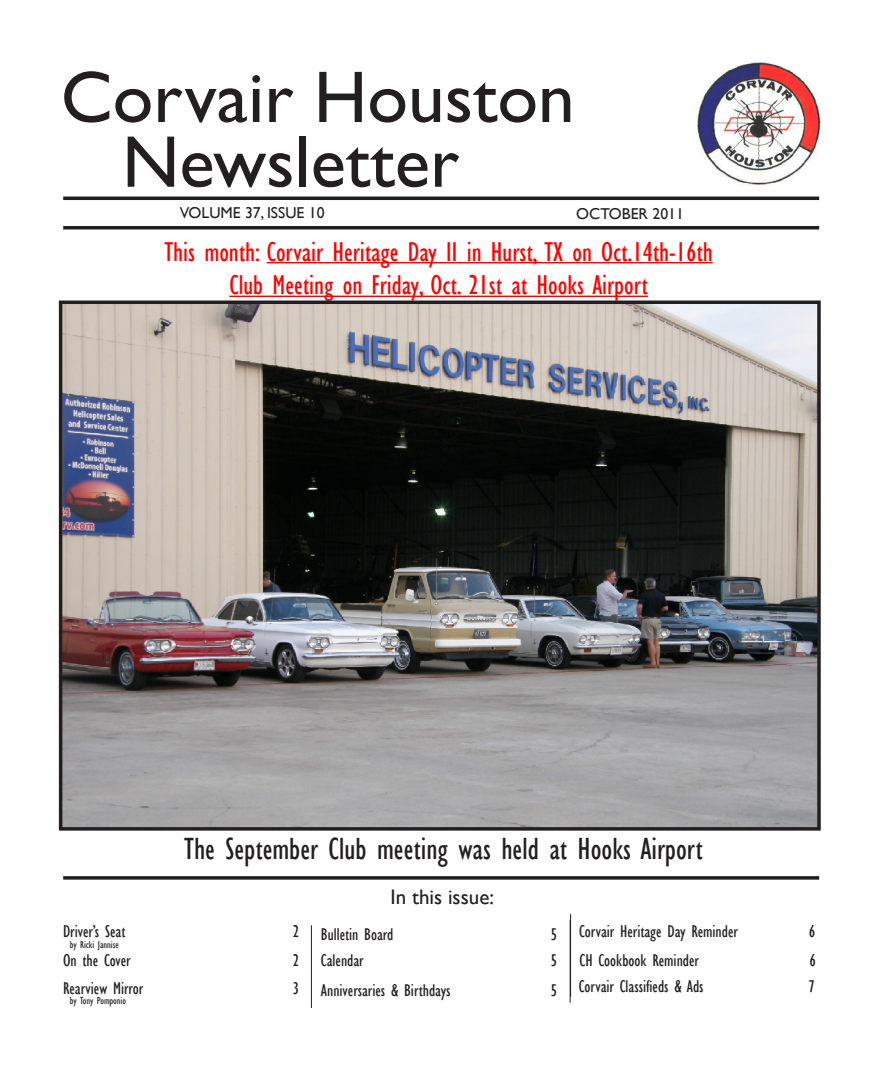
<style>
.page{position:relative;width:882px;height:1071px;background:#fff}
.page>*{position:absolute;margin:0;border:0;box-sizing:border-box;transform-origin:0 0}
.t1{font:73.5px "Gill Sans";color:#231f20}
.t2{font:condensed 31.5px "Gill Sans";color:#231f20}
.t3{font:condensed 28px "Gill Sans";color:#f00}
.t4{font:21px "Gill Sans";color:#231f20}
.t5{font:condensed 17.5px "Gill Sans";color:#231f20}
.t6{font:15.75px "Gill Sans";color:#231f20}
.t7{font:condensed 10.5px "Gill Sans";color:#231f20}
</style>
<div class="page">
<hr style="left:63px;top:197px;width:756px;height:3px;background:#231f20">
<svg style="left:63px;top:226px;width:756px;height:4px;background:#3d3a3b"></svg>
<svg style="left:63px;top:876px;width:756px;height:4px;background:#3e3a3b"></svg>
<hr style="left:267px;top:262px;width:446px;height:1px;background:#f00">
<hr style="left:229px;top:296px;width:419px;height:1px;background:#f00">
<hr style="left:570px;top:920px;width:1px;height:83px;background:#231f20">
<hr style="left:311px;top:925px;width:1px;height:83px;background:#231f20">
<img style="left:697px;top:62px;width:124px;height:123px">
<hr style="left:570px;top:914px;width:1px;height:83px;background:#231f20">
<img style="left:64px;top:306px;width:752px;height:520px">
<div style="left:59px;top:301px;width:762px;height:530px;border:4px solid #231f20"></div>
<p class="t1" style="left:61px;top:55px;width:516px">Corvair Houston</p>
<p class="t1" style="left:122px;top:119px;width:339px">Newsletter</p>
<p class="t6" style="left:180px;top:204px;width:146px">VOLUME 37, ISSUE 10</p>
<p class="t6" style="left:576px;top:204px;width:109px">OCTOBER 2011</p>
<p class="t3" style="left:165px;top:235px;width:550px">This month: Corvair Heritage Day II in Hurst, TX on Oct.14th-16th</p>
<p class="t3" style="left:229px;top:269px;width:420px">Club Meeting on Friday, Oct. 21st at Hooks Airport</p>
<p class="t2" style="left:184px;top:830px;width:520px">The September Club meeting was held at Hooks Airport</p>
<p class="t4" style="left:390px;top:884px;width:105px">In this issue:</p>
<p class="t5" style="left:63px;top:921px;width:64px">Driver’s Seat</p>
<p class="t5" style="left:293px;top:921px;width:8px">2</p>
<p class="t7" style="left:70px;top:938px;width:50px">by Ricki Jannise</p>
<p class="t5" style="left:63px;top:950px;width:69px">On the Cover</p>
<p class="t5" style="left:293px;top:950px;width:8px">2</p>
<p class="t5" style="left:321px;top:924px;width:74px">Bulletin Board</p>
<p class="t5" style="left:551px;top:924px;width:8px">5</p>
<p class="t5" style="left:321px;top:950px;width:44px">Calendar</p>
<p class="t5" style="left:551px;top:950px;width:8px">5</p>
<p class="t5" style="left:579px;top:921px;width:160px">Corvair Heritage Day Reminder</p>
<p class="t5" style="left:809px;top:921px;width:8px">6</p>
<p class="t5" style="left:580px;top:950px;width:121px">CH Cookbook Reminder</p>
<p class="t5" style="left:809px;top:950px;width:8px">6</p>
<p class="t5" style="left:63px;top:978px;width:82px">Rearview Mirror</p>
<p class="t5" style="left:293px;top:978px;width:8px">3</p>
<p class="t7" style="left:70px;top:995px;width:58px">by Tony Pomponio</p>
<p class="t5" style="left:321px;top:980px;width:131px">Anniversaries &amp; Birthdays</p>
<p class="t5" style="left:551px;top:980px;width:8px">5</p>
<p class="t5" style="left:579px;top:976px;width:126px">Corvair Classifieds &amp; Ads</p>
<p class="t5" style="left:809px;top:976px;width:8px">7</p>
</div>
